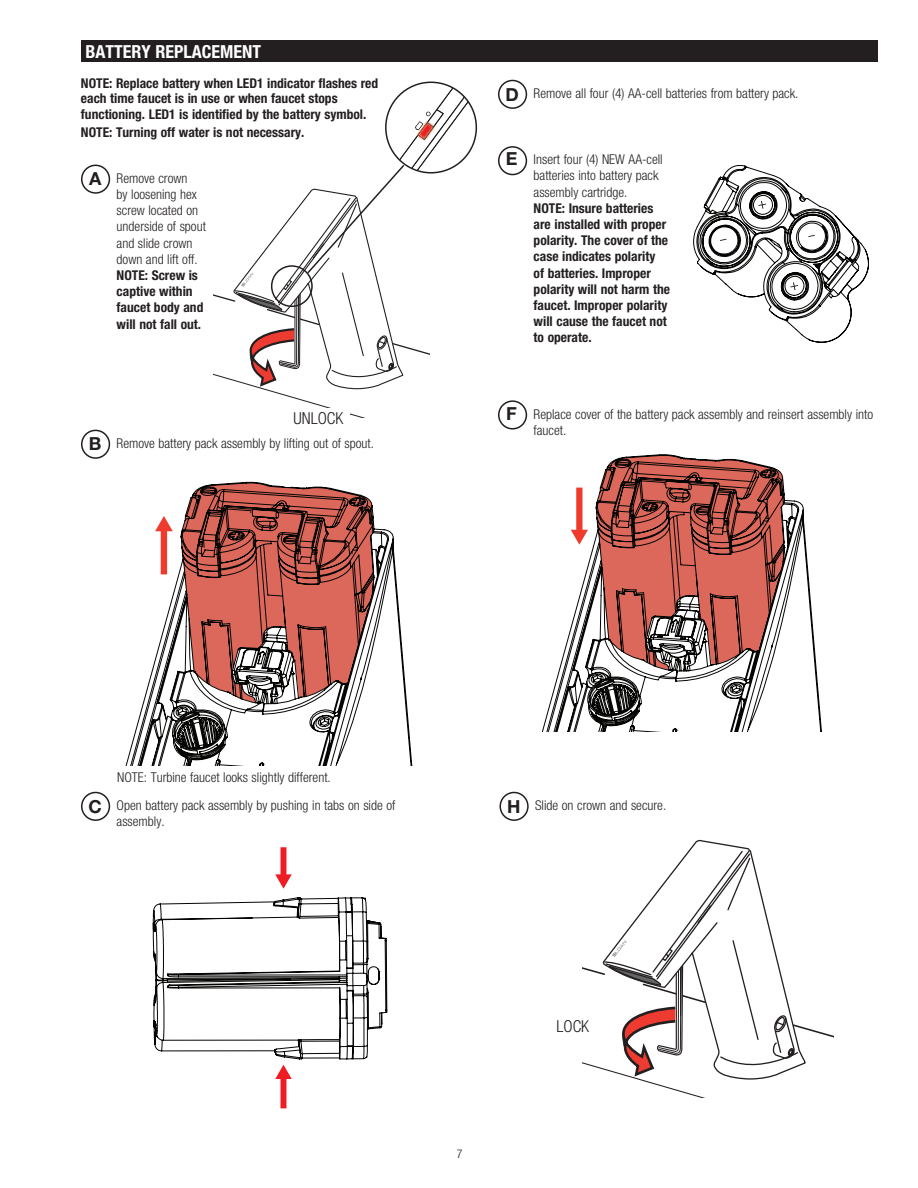
<style>
.page{position:relative;width:918px;height:1188px;background:#fff}
.page>*{position:absolute;margin:0;border:0;box-sizing:border-box;transform-origin:0 0}
.t1{font:700 condensed 18px "Helvetica Neue LT Std";color:#fff}
.t2{font:300 condensed 16.5px "Helvetica Neue LT Std";color:#231f20}
.t3{font:300 condensed 13.5px/16.2px "Helvetica Neue LT Std";color:#231f20}
.t4{font:700 condensed 13.5px/16.2px "Helvetica Neue LT Std";color:#231f20}
.t5{font:300 condensed 12px "Helvetica Neue LT Std";color:#231f20}
.s1{font-family:"Helvetica Neue LT";font-weight:700;font-stretch:normal;font-size:18px}
</style>
<div class="page">
<div style="left:498px;top:400px;width:29px;height:30px;border:2px solid #231f20;border-radius:50%"></div>
<svg style="left:542px;top:454px;width:280px;height:277px"></svg>
<div style="left:81px;top:430px;width:29px;height:29px;border:2px solid #231f20;border-radius:50%"></div>
<div style="left:81px;top:165px;width:29px;height:29px;border:2px solid #231f20;border-radius:50%"></div>
<div style="left:81px;top:792px;width:29px;height:29px;border:2px solid #231f20;border-radius:50%"></div>
<div style="left:498px;top:146px;width:29px;height:29px;border:2px solid #231f20;border-radius:50%"></div>
<div style="left:498px;top:80px;width:29px;height:29px;border:2px solid #231f20;border-radius:50%"></div>
<div style="left:81px;top:40px;width:797px;height:22px;background:#231f20"></div>
<svg style="left:125px;top:482px;width:288px;height:284px"></svg>
<svg style="left:275px;top:847px;width:17px;height:42px"></svg>
<svg style="left:152px;top:897px;width:235px;height:211px"></svg>
<svg style="left:693px;top:165px;width:176px;height:178px"></svg>
<svg style="left:213px;top:82px;width:263px;height:335px"></svg>
<div style="left:499px;top:792px;width:30px;height:29px;border:2px solid #231f20;border-radius:50%"></div>
<svg style="left:583px;top:839px;width:251px;height:259px"></svg>
<div style="left:554px;top:1018px;width:57px;height:25px;background:#fff"></div>
<h1 class="t1" style="left:85px;top:41px;width:177px">BATTERY REPLACEMENT</h1>
<p class="t4" style="left:81px;top:75px;width:299px;line-height:15.8px">NOTE: Replace battery when LED1 indicator flashes red each time faucet is in use or when faucet stops functioning. LED1 is identified by the battery symbol.</p>
<p class="t4" style="left:81px;top:124px;width:225px">NOTE: Turning off water is not necessary.</p>
<p class="t3" style="left:117px;top:170px;width:91px;text-indent:-28px"><span class="s1">A</span> Remove crown<br>by loosening hex screw located on underside of spout and slide crown down and lift off.</p>
<p class="t4" style="left:117px;top:267px;width:88px">NOTE: Screw is captive within faucet body and will not fall out.</p>
<p class="t2" style="left:294px;top:408px;width:51px">UNLOCK</p>
<p class="t3" style="left:89px;top:435px;width:287px"><span class="s1">B</span> Remove battery pack assembly by lifting out of spout.</p>
<p class="t3" style="left:506px;top:85px;width:294px"><span class="s1">D</span> Remove all four (4) AA-cell batteries from battery pack.</p>
<p class="t3" style="left:534px;top:151px;width:131px;text-indent:-28px"><span class="s1">E</span> Insert four (4) NEW AA-cell batteries into battery pack assembly cartridge.</p>
<p class="t4" style="left:534px;top:200px;width:138px">NOTE: Insure batteries are installed with proper polarity. The cover of the case indicates polarity<br>of batteries. Improper polarity will not harm the faucet. Improper polarity will cause the faucet not to operate.</p>
<p class="t3" style="left:534px;top:406px;width:341px;text-indent:-27px"><span class="s1">F</span> Replace cover of the battery pack assembly and reinsert assembly into faucet.</p>
<p class="t3" style="left:117px;top:769px;width:215px">NOTE: Turbine faucet looks slightly different.</p>
<p class="t3" style="left:117px;top:797px;width:280px;text-indent:-28px"><span class="s1">C</span> Open battery pack assembly by pushing in tabs on side of assembly.</p>
<p class="t3" style="left:507px;top:797px;width:161px"><span class="s1">H</span> Slide on crown and secure.</p>
<p class="t5" style="left:457px;top:1146px;width:7px">7</p>
<p class="t2" style="left:556px;top:1017px;width:34px">LOCK</p>
</div>
